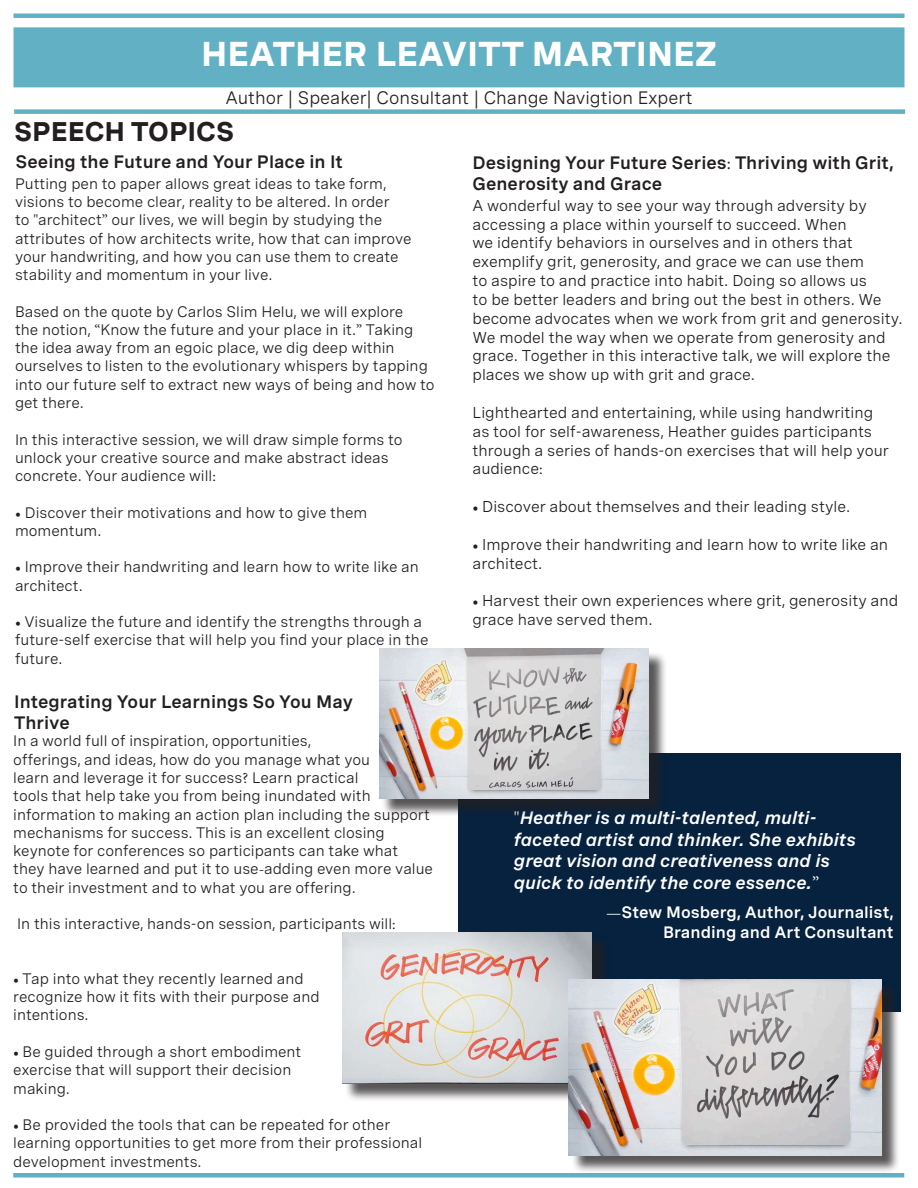
<style>
.page{position:relative;width:918px;height:1188px;background:#fff}
.page>*{position:absolute;margin:0;border:0;box-sizing:border-box;transform-origin:0 0}
.t1{font:700 34.5px "Spezia Trial";color:#fff}
.t2{font:700 27px "Spezia Trial";color:#231f20}
.t3{font:600 18px/21.6px "Spezia Trial";color:#231f20}
.t4{font:italic 600 18px/21.6px "Spezia Trial";color:#fff}
.t5{font:18px "Spezia Trial";color:#231f20}
.t6{font:600 16.5px/19.8px "Spezia Trial";color:#fff;text-align:right}
.t7{font:15.75px/18.9px "Spezia Trial";color:#231f20}
.t8{font:15.15px/18.3px "Spezia Trial";color:#231f20}
.s1{font-family:"Minion Pro"}
.s2{font-family:"Minion Pro";font-weight:400}
.s3{font-family:"Minion Pro";font-weight:400;font-style:normal}
</style>
<div class="page">
<hr style="left:14px;top:14px;width:890px;height:4px;background:#62b0c4">
<div style="left:14px;top:27px;width:890px;height:60px;background:#62b0c4"></div>
<div style="left:14px;top:109px;width:891px;height:5px;background:#62b0c4"></div>
<div style="left:13px;top:1173px;width:891px;height:5px;background:#62b0c4"></div>
<div style="left:459px;top:754px;width:442px;height:258px;background:#06223f"></div>
<div style="left:345px;top:934px;width:266px;height:168px;background:#231f20;opacity:.75"></div>
<img style="left:342px;top:932px;width:250px;height:151px">
<div style="left:382px;top:651px;width:285px;height:166px;background:#231f20;opacity:.75"></div>
<img style="left:379px;top:649px;width:270px;height:149px">
<div style="left:571px;top:981px;width:329px;height:193px;background:#231f20;opacity:.75"></div>
<img style="left:569px;top:979px;width:312px;height:176px">
<p class="t1" style="left:201px;top:39px;width:518px">HEATHER LEAVITT MARTINEZ</p>
<p class="t5" style="left:225px;top:90px;width:469px">Author <span class="s1">|</span> Speaker<span class="s1">|</span> Consultant <span class="s1">|</span> Change Navigtion Expert</p>
<p class="t2" style="left:14px;top:121px;width:222px">SPEECH TOPICS</p>
<p class="t3" style="left:16px;top:153px;width:329px">Seeing the Future and Your Place in It</p>
<p class="t8" style="left:15px;top:176px;width:398px">Putting pen to paper allows great ideas to take form, visions to become clear, reality to be altered. In order<br>to <span class="s1">"</span>architect<span class="s1">”</span> our lives, we will begin by studying the attributes of how architects write, how that can improve your handwriting, and how you can use them to create stability and momentum in your live.</p>
<p class="t8" style="left:15px;top:304px;width:421px">Based on the quote by Carlos Slim Helu, we will explore<br>the notion, <span class="s1">“</span>Know the future and your place in it.<span class="s1">”</span> Taking the idea away from an egoic place, we dig deep within ourselves to listen to the evolutionary whispers by tapping into our future self to extract new ways of being and how to get there.</p>
<p class="t8" style="left:15px;top:431px;width:389px">In this interactive session, we will draw simple forms to unlock your creative source and make abstract ideas concrete. Your audience will<span class="s1">:</span></p>
<p class="t8" style="left:15px;top:505px;width:354px"><span class="s1">•</span> Discover their motivations and how to give them momentum.</p>
<p class="t8" style="left:15px;top:559px;width:405px"><span class="s1">•</span> Improve their handwriting and learn how to write like an architect.</p>
<p class="t8" style="left:15px;top:614px;width:415px"><span class="s1">•</span> Visualize the future and identify the strengths through a future-self exercise that will help you find your place in the future.</p>
<p class="t3" style="left:14px;top:692px;width:340px">Integrating Your Learnings So You May<br>Thrive</p>
<p class="t8" style="left:13px;top:733px;width:421px">In a world full of inspiration, opportunities,<br>offerings, and ideas, how do you manage what you<br>learn and leverage it for success<span class="s1">?</span> Learn practical<br>tools that help take you from being inundated with information to making an action plan including the support mechanisms for success. This is an excellent closing keynote for conferences so participants can take what they have learned and put it to use<span class="s1">-</span>adding even more value to their investment and to what you are offering.</p>
<p class="t8" style="left:17px;top:916px;width:380px">In this interactive, hands-on session, participants will<span class="s1">:</span></p>
<p class="t8" style="left:13px;top:971px;width:308px"><span class="s1">•</span> Tap into what they recently learned and recognize how it fits with their purpose and intentions.</p>
<p class="t8" style="left:13px;top:1044px;width:290px"><span class="s1">•</span> Be guided through a short embodiment exercise that will support their decision making.</p>
<p class="t8" style="left:13px;top:1117px;width:411px"><span class="s1">•</span> Be provided the tools that can be repeated for other learning opportunities to get more from their professional development investments.</p>
<p class="t3" style="left:472px;top:153px;width:423px">Designing Your Future Series<span class="s2">:</span> Thriving with Grit,</p>
<p class="t3" style="left:472px;top:175px;width:191px">Generosity and Grace</p>
<p class="t7" style="left:472px;top:197px;width:432px">A wonderful way to see your way through adversity by accessing a place within yourself to succeed. When<br>we identify behaviors in ourselves and in others that exemplify grit, generosity, and grace we can use them<br>to aspire to and practice into habit. Doing so allows us<br>to be better leaders and bring out the best in others. We become advocates when we work from grit and generosity.<br>We model the way when we operate from generosity and grace. Together in this interactive talk, we will explore the places we show up with grit and grace.</p>
<p class="t7" style="left:472px;top:404px;width:418px">Lighthearted and entertaining, while using handwriting as tool for self-awareness, Heather guides participants through a series of hands-on exercises that will help your audience<span class="s1">:</span></p>
<p class="t7" style="left:472px;top:499px;width:379px"><span class="s1">•</span> Discover about themselves and their leading style.</p>
<p class="t7" style="left:472px;top:536px;width:417px"><span class="s1">•</span> Improve their handwriting and learn how to write like an architect.</p>
<p class="t7" style="left:472px;top:593px;width:427px"><span class="s1">•</span> Harvest their own experiences where grit, generosity and grace have served them.</p>
<p class="t4" style="left:514px;top:809px;width:343px"><span class="s3">"</span>Heather is a multi-talented, multi&shy;faceted artist and thinker. She exhibits great vision and creativeness and is quick to identify the core essence.<span class="s3">”</span></p>
<p class="t6" style="left:606px;top:904px;width:289px"><span class="s2">—</span>Stew Mosberg, Author, Journalist,<br>Branding and Art Consultant</p>
</div>
